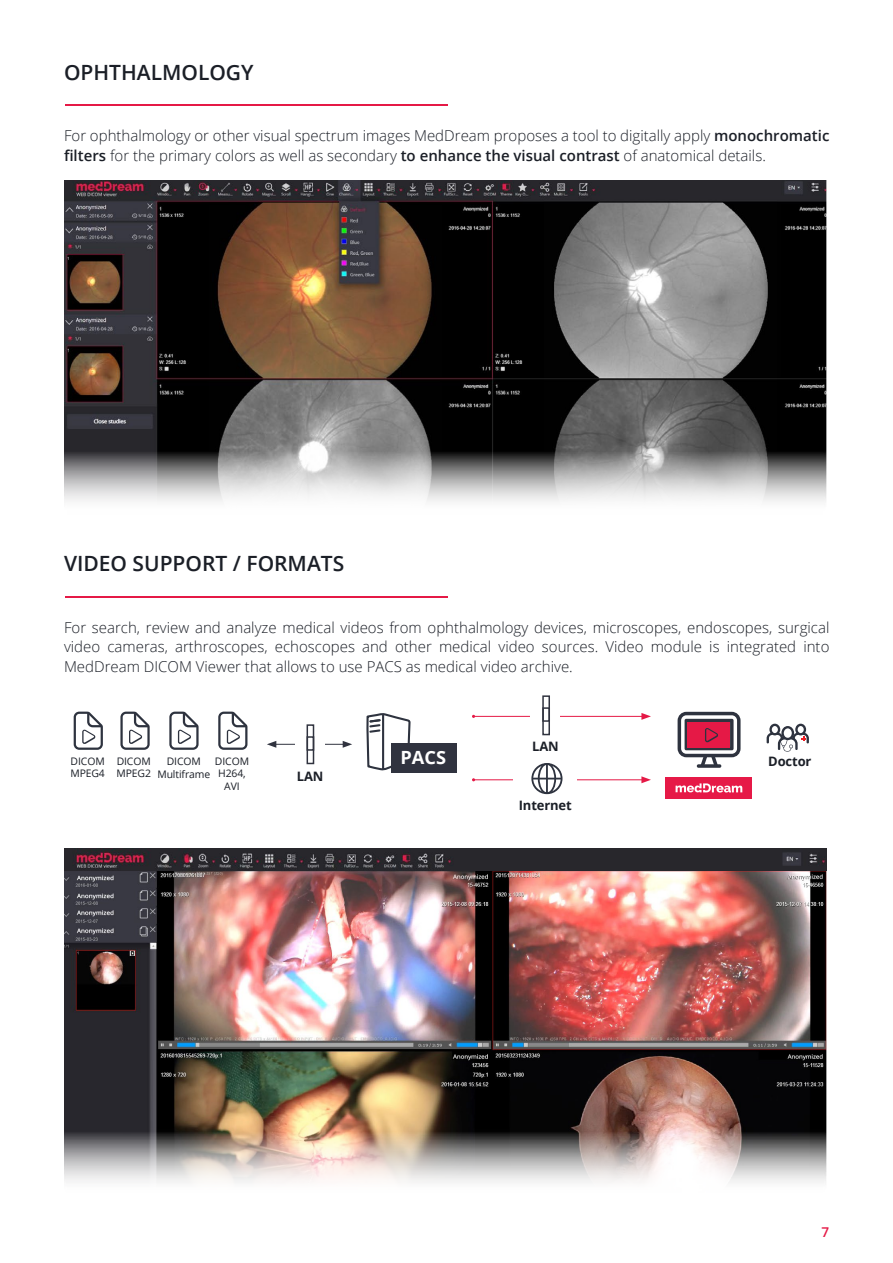
<style>
.page{position:relative;width:893px;height:1263px;background:#fff}
.page>*{position:absolute;margin:0;border:0;box-sizing:border-box;transform-origin:0 0}
.Paragraph_Style_1{font:600 21px "Open Sans";color:#1b1f27}
.t1{font:700 18.15px "Open Sans";color:#fff}
.Paragraph_Style_3{font:300 15px/19.5px "Open Sans";color:#1b1f27}
.t2{font:600 13.5px "Open Sans";color:#e51946}
.t3{font:700 13.05px "Open Sans";letter-spacing:-.01em;color:#1b1f27}
.t4{font:10.35px/12.5px "Open Sans";letter-spacing:-.01em;color:#1b1f27;text-align:center}
.s1{font-weight:600}
</style>
<div class="page">
<img style="left:64px;top:871px;width:762px;height:312px">
<img style="left:64px;top:180px;width:762px;height:322px">
<div style="left:666px;top:777px;width:86px;height:22px;background:#e61947"></div>
<svg style="left:676px;top:783px;width:66px;height:9px"></svg>
<hr style="left:274px;top:744px;width:71px;height:1px;background:#30333f">
<svg style="left:267px;top:741px;width:9px;height:7px"></svg>
<svg style="left:343px;top:741px;width:9px;height:7px"></svg>
<hr style="left:474px;top:779px;width:170px;height:1px;background:#e51946">
<svg style="left:641px;top:776px;width:10px;height:7px"></svg>
<hr style="left:474px;top:716px;width:170px;height:1px;background:#e51946">
<svg style="left:641px;top:713px;width:10px;height:7px"></svg>
<svg style="left:767px;top:724px;width:42px;height:28px"></svg>
<svg style="left:74px;top:712px;width:29px;height:38px"></svg>
<svg style="left:120px;top:712px;width:30px;height:38px"></svg>
<svg style="left:169px;top:712px;width:30px;height:38px"></svg>
<svg style="left:218px;top:712px;width:29px;height:38px"></svg>
<svg style="left:366px;top:713px;width:46px;height:58px"></svg>
<div style="left:391px;top:744px;width:66px;height:29px;background:#30333f"></div>
<div style="left:295px;top:736px;width:29px;height:15px;background:#fff"></div>
<div style="left:307px;top:724px;width:7px;height:40px;border:2px solid #30333f"></div>
<div style="left:307px;top:736px;width:7px;height:15px;border:2px solid #30333f"></div>
<div style="left:530px;top:707px;width:30px;height:15px;background:#fff"></div>
<div style="left:542px;top:695px;width:8px;height:40px;border:2px solid #30333f"></div>
<div style="left:542px;top:707px;width:8px;height:15px;border:2px solid #30333f"></div>
<div style="left:513px;top:773px;width:64px;height:14px;background:#fff"></div>
<svg style="left:531px;top:763px;width:31px;height:31px"></svg>
<hr style="left:697px;top:764px;width:24px;height:4px;background:#5a5e67;border-radius:2px">
<svg style="left:678px;top:712px;width:62px;height:55px"></svg>
<hr style="left:65px;top:105px;width:383px;height:1px;background:#e51946">
<hr style="left:65px;top:596px;width:383px;height:2px;background:#e51946">
<img style="left:64px;top:849px;width:762px;height:22px">
<p class="Paragraph_Style_1" style="left:64px;top:58px;width:191px">OPHTHALMOLOGY</p>
<p class="Paragraph_Style_3" style="left:64px;top:126px;width:767px">For ophthalmology or other visual spectrum images MedDream proposes a tool to digitally apply <span class="s1">monochromatic filters</span> for the primary colors as well as secondary <span class="s1">to enhance the visual contrast</span> of anatomical details.</p>
<p class="Paragraph_Style_1" style="left:64px;top:549px;width:282px">VIDEO SUPPORT / FORMATS</p>
<p class="Paragraph_Style_3" style="left:64px;top:617px;width:767px;text-align:justify">For search, review and analyze medical videos from ophthalmology devices, microscopes, endoscopes, surgical video cameras, arthroscopes, echoscopes and other medical video sources. Video module is integrated into MedDream DICOM Viewer that allows to use PACS as medical video archive.</p>
<p class="t3" style="left:532px;top:737px;width:28px">LAN</p>
<p class="t4" style="left:70px;top:754px;width:36px;text-align:left">DICOM<br>MPEG4</p>
<p class="t1" style="left:400px;top:745px;width:47px">PACS</p>
<p class="t3" style="left:768px;top:752px;width:45px">Doctor</p>
<p class="t3" style="left:519px;top:796px;width:54px">Internet</p>
<p class="t4" style="left:116px;top:754px;width:36px;text-align:left">DICOM<br>MPEG2</p>
<p class="t4" style="left:215px;top:754px;width:36px">DICOM<br>H264,<br>AVI</p>
<p class="t4" style="left:157px;top:755px;width:54px">DICOM<br>Multiframe</p>
<p class="t3" style="left:297px;top:767px;width:28px">LAN</p>
<p class="t2" style="left:821px;top:1223px;width:9px">7</p>
</div>
